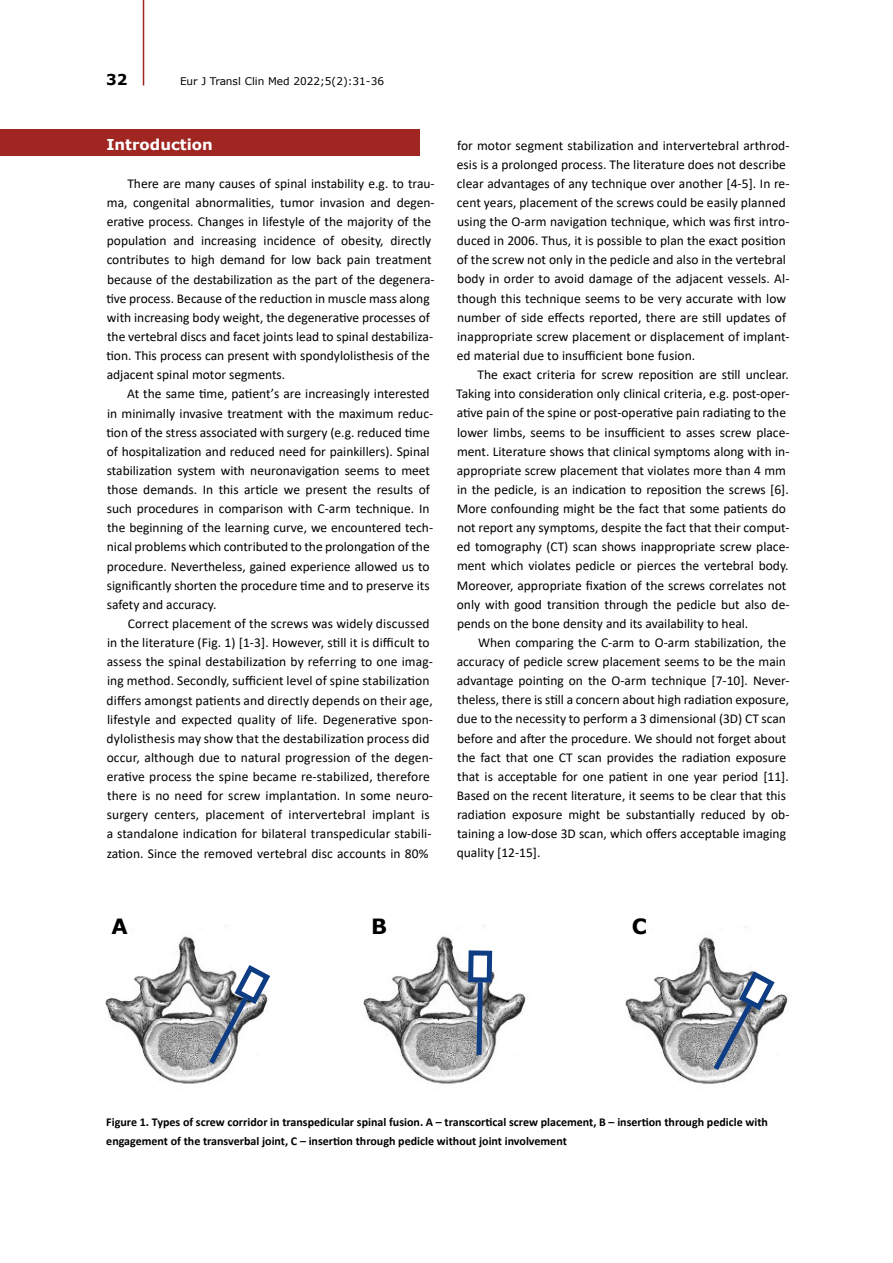
<style>
.page{position:relative;width:893px;height:1263px;background:#fff}
.page>*{position:absolute;margin:0;border:0;box-sizing:border-box;transform-origin:0 0}
.t1{font:21px "Verdana Bold 2";color:#000}
.t2{font:15px "Verdana Bold 2";color:#fff}
.t3{font:15px "Verdana Bold 2";color:#000}
.t4{font:13.5px "Calibri";color:#000}
.t5{font:13.5px "Calibri 2";color:#000}
.t6{font:12px/19.2px "Calibri Bold 2";color:#000}
.t7{font:10.5px "Verdana";color:#000}
.s1{font-family:"Calibri 2"}
</style>
<div class="page">
<hr style="left:143px;top:0;width:1px;height:85px;background:#a02621">
<div style="left:0;top:130px;width:420px;height:26px;background:#a02621"></div>
<img style="left:105px;top:925px;width:122px;height:159px">
<svg style="left:205px;top:962px;width:66px;height:107px"></svg>
<img style="left:363px;top:925px;width:163px;height:159px">
<svg style="left:466px;top:948px;width:29px;height:112px"></svg>
<img style="left:625px;top:926px;width:163px;height:158px">
<svg style="left:709px;top:968px;width:69px;height:107px"></svg>
<p class="t3" style="left:106px;top:69px;width:23px">32</p>
<p class="t7" style="left:180px;top:74px;width:206px">Eur J Transl Clin Med 2022;5(2):31-36</p>
<h4 class="t2" style="left:106px;top:134px;width:108px">Introduction</h4>
<p class="t4" style="left:127px;top:174px;width:309px">There are many causes of spinal instability e.g. to trau<span class="s1">-</span></p>
<p class="t4" style="left:107px;top:193px;width:329px">ma, congenital abnormalities, tumor invasion and degen<span class="s1">-</span></p>
<p class="t4" style="left:107px;top:212px;width:326px">erative process. Changes in lifestyle of the majority of the</p>
<p class="t4" style="left:107px;top:231px;width:326px">population and increasing incidence of obesity, directly</p>
<p class="t4" style="left:107px;top:251px;width:326px">contributes to high demand for low back pain treatment</p>
<p class="t4" style="left:107px;top:270px;width:329px">because of the destabilization as the part of the degenera<span class="s1">-</span></p>
<p class="t4" style="left:106px;top:289px;width:325px">tive process. Because of the reduction in muscle mass along</p>
<p class="t4" style="left:107px;top:308px;width:324px">with increasing body weight, the degenerative processes of</p>
<p class="t4" style="left:107px;top:327px;width:328px">the vertebral discs and facet joints lead to spinal destabiliza<span class="s1">-</span></p>
<p class="t4" style="left:106px;top:346px;width:325px">tion. This process can present with spondylolisthesis of the</p>
<p class="t4" style="left:107px;top:365px;width:180px">adjacent spinal motor segments.</p>
<p class="t4" style="left:127px;top:385px;width:304px">At the same time, patient՚s are increasingly interested</p>
<p class="t5" style="left:107px;top:404px;width:328px">in minimally invasive treatment with the maximum reduc-</p>
<p class="t4" style="left:106px;top:423px;width:325px">tion of the stress associated with surgery (e.g. reduced time</p>
<p class="t4" style="left:107px;top:442px;width:324px">of hospitalization and reduced need for painkillers). Spinal</p>
<p class="t4" style="left:107px;top:461px;width:325px">stabilization system with neuronavigation seems to meet</p>
<p class="t4" style="left:107px;top:480px;width:324px">those demands. In this article we present the results of</p>
<p class="t4" style="left:107px;top:499px;width:324px">such procedures in comparison with C-arm technique. In</p>
<p class="t4" style="left:107px;top:518px;width:328px">the beginning of the learning curve, we encountered tech<span class="s1">-</span></p>
<p class="t4" style="left:107px;top:538px;width:324px">nical problems which contributed to the prolongation of the</p>
<p class="t5" style="left:107px;top:557px;width:324px">procedure. Nevertheless, gained experience allowed us to</p>
<p class="t4" style="left:107px;top:576px;width:324px">significantly shorten the procedure time and to preserve its</p>
<p class="t5" style="left:107px;top:595px;width:111px">safety and accuracy.</p>
<p class="t5" style="left:128px;top:614px;width:303px">Correct placement of the screws was widely discussed</p>
<p class="t4" style="left:107px;top:633px;width:324px">in the literature (Fig. 1) [1-3]. However, still it is difficult to</p>
<p class="t4" style="left:107px;top:652px;width:328px">assess the spinal destabilization by referring to one imag<span class="s1">-</span></p>
<p class="t4" style="left:107px;top:671px;width:324px">ing method. Secondly, sufficient level of spine stabilization</p>
<p class="t4" style="left:107px;top:691px;width:328px">differs amongst patients and directly depends on their age,</p>
<p class="t4" style="left:107px;top:710px;width:327px">lifestyle and expected quality of life. Degenerative spon<span class="s1">-</span></p>
<p class="t4" style="left:107px;top:729px;width:324px">dylolisthesis may show that the destabilization process did</p>
<p class="t5" style="left:107px;top:748px;width:328px">occur, although due to natural progression of the degen-</p>
<p class="t4" style="left:107px;top:767px;width:325px">erative process the spine became re-stabilized, therefore</p>
<p class="t4" style="left:107px;top:786px;width:328px">there is no need for screw implantation. In some neuro<span class="s1">-</span></p>
<p class="t4" style="left:107px;top:805px;width:324px">surgery centers, placement of intervertebral implant is</p>
<p class="t4" style="left:107px;top:824px;width:326px">a standalone indication for bilateral transpedicular stabili<span class="s1">-</span></p>
<p class="t4" style="left:107px;top:844px;width:323px">zation. Since the removed vertebral disc accounts in 80%</p>
<p class="t4" style="left:457px;top:136px;width:334px">for motor segment stabilization and intervertebral arthrod<span class="s1">-</span></p>
<p class="t4" style="left:457px;top:155px;width:331px">esis is a prolonged process. The literature does not describe</p>
<p class="t4" style="left:457px;top:174px;width:334px">clear advantages of any technique over another [4-5]. In re<span class="s1">-</span></p>
<p class="t4" style="left:457px;top:193px;width:331px">cent years, placement of the screws could be easily planned</p>
<p class="t4" style="left:457px;top:212px;width:334px">using the O-arm navigation technique, which was first intro<span class="s1">-</span></p>
<p class="t4" style="left:457px;top:231px;width:331px">duced in 2006. Thus, it is possible to plan the exact position</p>
<p class="t4" style="left:457px;top:250px;width:331px">of the screw not only in the pedicle and also in the vertebral</p>
<p class="t4" style="left:457px;top:270px;width:334px">body in order to avoid damage of the adjacent vessels. Al<span class="s1">-</span></p>
<p class="t4" style="left:457px;top:289px;width:330px">though this technique seems to be very accurate with low</p>
<p class="t4" style="left:457px;top:308px;width:331px">number of side effects reported, there are still updates of</p>
<p class="t5" style="left:457px;top:327px;width:334px">inappropriate screw placement or displacement of implant-</p>
<p class="t4" style="left:457px;top:346px;width:240px">ed material due to insufficient bone fusion.</p>
<p class="t4" style="left:477px;top:365px;width:313px">The exact criteria for screw reposition are still unclear.</p>
<p class="t4" style="left:456px;top:384px;width:335px">Taking into consideration only clinical criteria, e.g. post-oper<span class="s1">-</span></p>
<p class="t4" style="left:457px;top:403px;width:331px">ative pain of the spine or post-operative pain radiating to the</p>
<p class="t4" style="left:457px;top:423px;width:334px">lower limbs, seems to be insufficient to asses screw place<span class="s1">-</span></p>
<p class="t5" style="left:457px;top:442px;width:334px">ment. Literature shows that clinical symptoms along with in-</p>
<p class="t4" style="left:457px;top:461px;width:331px">appropriate screw placement that violates more than 4 mm</p>
<p class="t4" style="left:457px;top:480px;width:333px">in the pedicle, is an indication to reposition the screws [6].</p>
<p class="t4" style="left:457px;top:499px;width:331px">More confounding might be the fact that some patients do</p>
<p class="t5" style="left:457px;top:518px;width:334px">not report any symptoms, despite the fact that their comput-</p>
<p class="t4" style="left:457px;top:537px;width:334px">ed tomography (CT) scan shows inappropriate screw place<span class="s1">-</span></p>
<p class="t4" style="left:457px;top:557px;width:333px">ment which violates pedicle or pierces the vertebral body.</p>
<p class="t4" style="left:457px;top:576px;width:331px">Moreover, appropriate fixation of the screws correlates not</p>
<p class="t4" style="left:457px;top:595px;width:334px">only with good transition through the pedicle but also de<span class="s1">-</span></p>
<p class="t4" style="left:457px;top:614px;width:293px">pends on the bone density and its availability to heal.</p>
<p class="t4" style="left:478px;top:633px;width:310px">When comparing the C-arm to O-arm stabilization, the</p>
<p class="t4" style="left:457px;top:652px;width:331px">accuracy of pedicle screw placement seems to be the main</p>
<p class="t4" style="left:457px;top:671px;width:334px">advantage pointing on the O-arm technique [7-10]. Never<span class="s1">-</span></p>
<p class="t4" style="left:457px;top:690px;width:334px">theless, there is still a concern about high radiation exposure,</p>
<p class="t4" style="left:457px;top:710px;width:331px">due to the necessity to perform a 3 dimensional (3D) CT scan</p>
<p class="t4" style="left:457px;top:729px;width:331px">before and after the procedure. We should not forget about</p>
<p class="t4" style="left:457px;top:748px;width:330px">the fact that one CT scan provides the radiation exposure</p>
<p class="t4" style="left:457px;top:767px;width:333px">that is acceptable for one patient in one year period [11].</p>
<p class="t4" style="left:457px;top:786px;width:331px">Based on the recent literature, it seems to be clear that this</p>
<p class="t4" style="left:457px;top:805px;width:334px">radiation exposure might be substantially reduced by ob<span class="s1">-</span></p>
<p class="t4" style="left:457px;top:824px;width:330px">taining a low-dose 3D scan, which offers acceptable imaging</p>
<p class="t4" style="left:457px;top:843px;width:85px">quality [12-15].</p>
<p class="t1" style="left:112px;top:912px;width:18px">A</p>
<p class="t1" style="left:371px;top:912px;width:18px">B</p>
<p class="t1" style="left:632px;top:912px;width:17px">C</p>
<p class="t6" style="left:106px;top:1112px;width:663px">Figure 1. Types of screw corridor in transpedicular spinal fusion. A – transcortical screw placement, B – insertion through pedicle with engagement of the transverbal joint, C – insertion through pedicle without joint involvement</p>
</div>
